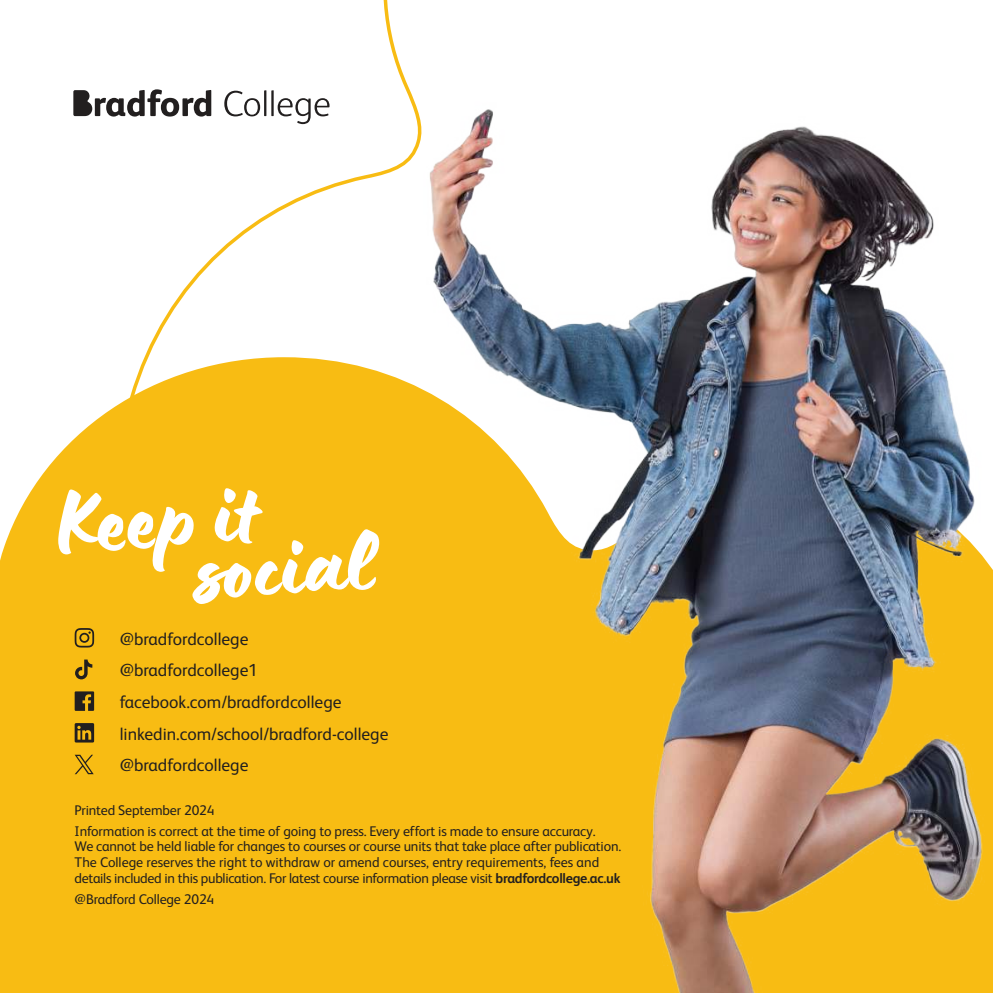
<style>
.page{position:relative;width:993px;height:993px;background:#fff}
.page>*{position:absolute;margin:0;border:0;box-sizing:border-box;transform-origin:0 0}
.t1{font:99.92px "Lumios Brush";color:#fff}
.t2{font:17.5px/31.7px "FS Albert";color:#221f1f}
.t3{font:14px/15.8px "FS Albert";letter-spacing:-.01em;color:#221f1f}
.s1{font-weight:700}
</style>
<div class="page">
<div style="left:0;top:357px;width:423px;height:635px;background:#f8bc13"></div>
<img style="left:423px;top:109px;width:569px;height:883px">
<svg style="left:75px;top:628px;width:19px;height:19px"></svg>
<svg style="left:75px;top:754px;width:19px;height:20px"></svg>
<svg style="left:75px;top:691px;width:19px;height:19px"></svg>
<svg style="left:75px;top:722px;width:19px;height:20px"></svg>
<svg style="left:75px;top:659px;width:17px;height:20px"></svg>
<svg style="left:73px;top:89px;width:256px;height:35px"></svg>
<h1 class="t1" style="left:52px;top:487px;width:207px;rotate:-4deg">Keep it</h1>
<h1 class="t1" style="left:193px;top:534px;width:180px;rotate:-4deg">social</h1>
<p class="t2" style="left:120px;top:624px;width:130px">@bradfordcollege</p>
<p class="t2" style="left:120px;top:655px;width:140px">@bradfordcollege1</p>
<p class="t2" style="left:120px;top:687px;width:270px">facebook.com/bradfordcollege linkedin.com/school/bradford-college</p>
<p class="t2" style="left:120px;top:750px;width:130px">@bradfordcollege</p>
<p class="t3" style="left:75px;top:800px;width:522px;line-height:20.7px">Printed September 2024<br>Information is correct at the time of going to press. Every effort is made to ensure accuracy.</p>
<p class="t3" style="left:75px;top:839px;width:548px">We cannot be held liable for changes to courses or course units that take place after publication.<br>The College reserves the right to withdraw or amend courses, entry requirements, fees and details included in this publication. For latest course information please visit <span class="s1">bradfordcollege.ac.uk</span></p>
<p class="t3" style="left:75px;top:891px;width:141px">@Bradford College 2024</p>
</div>
